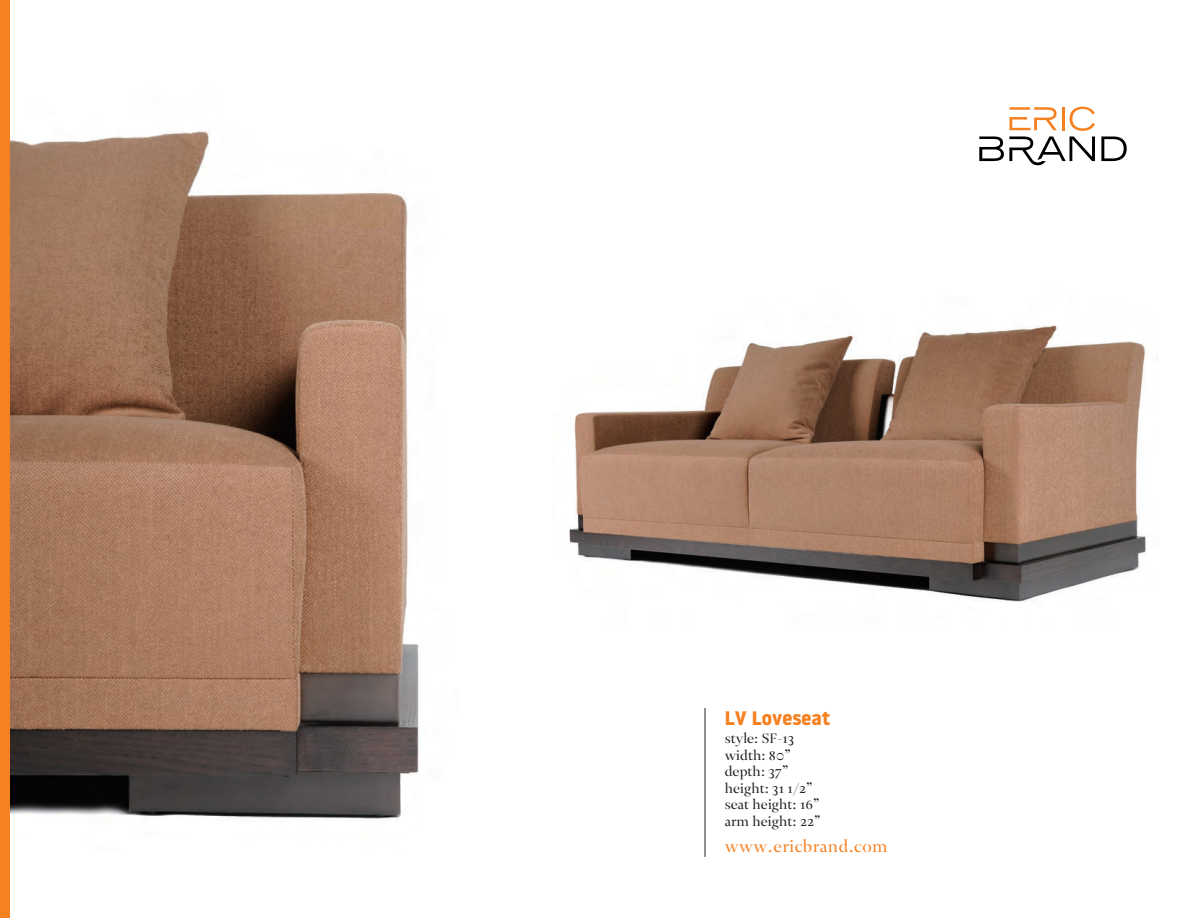
<style>
.page{position:relative;width:1188px;height:918px;background:#fff}
.page>*{position:absolute;margin:0;border:0;box-sizing:border-box;transform-origin:0 0}
.t1{font:700 19.5px "Noway";color:#f58121}
.t2{font:16.5px "Novela Display";letter-spacing:.025em;color:#f58122}
.t3{font:13.5px/16.5px "Novela Display";color:#231f20}
</style>
<div class="page">
<img style="left:9px;top:43px;width:1150px;height:808px">
<img style="left:552px;top:256px;width:606px;height:373px">
<svg style="left:979px;top:107px;width:116px;height:60px"></svg>
<svg style="left:1101px;top:136px;width:26px;height:25px"></svg>
<hr style="left:705px;top:708px;width:1px;height:149px;background:#231f20">
<div style="left:0;top:0;width:9px;height:918px;background:#f58122"></div>
<h1 class="t1" style="left:725px;top:706px;width:107px">LV Loveseat</h1>
<p class="t3" style="left:725px;top:731px;width:97px">style: SF-13 width: 80” depth: 37” height: 31 1/2” seat height: 16” arm height: 22”</p>
<p class="t2" style="left:725px;top:839px;width:164px">www.ericbrand.com</p>
</div>
